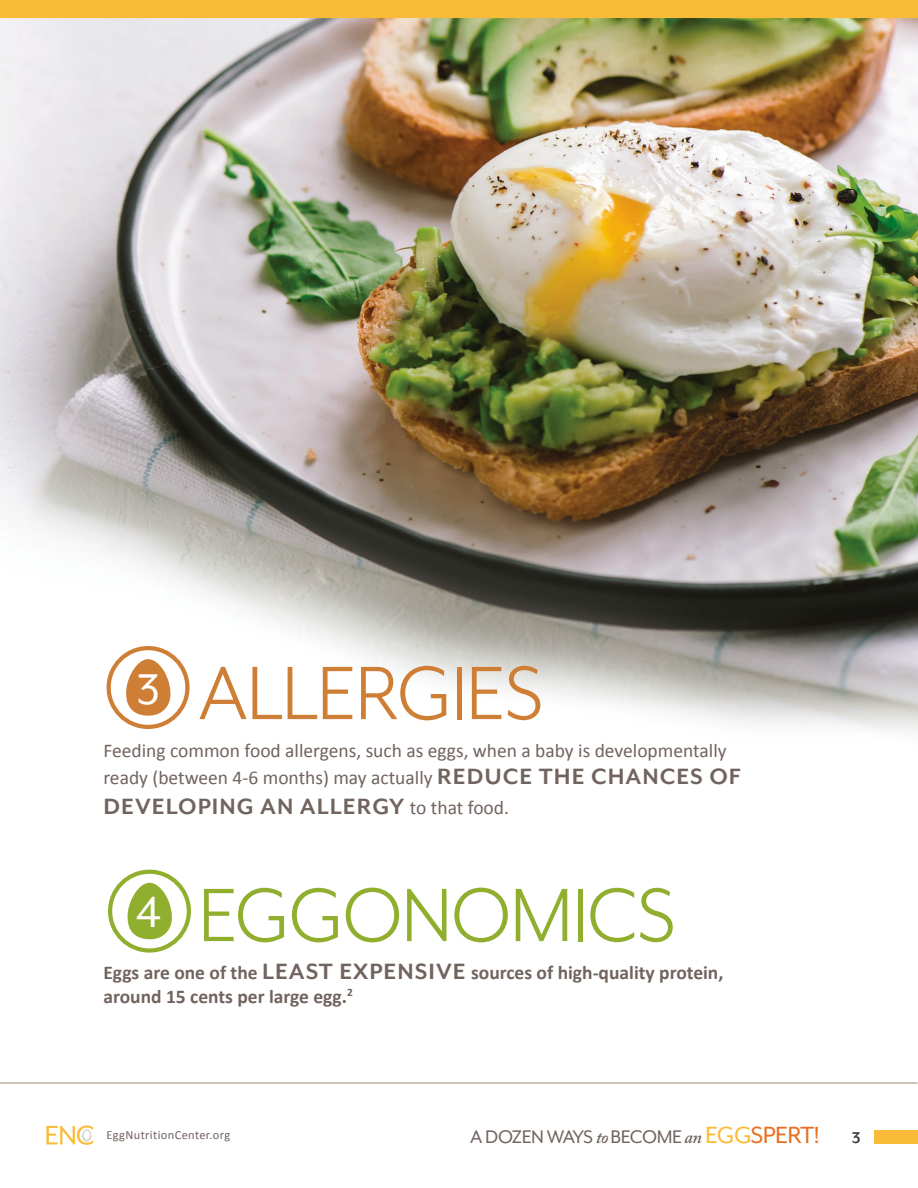
<style>
.page{position:relative;width:918px;height:1188px;background:#fff}
.page>*{position:absolute;margin:0;border:0;box-sizing:border-box;transform-origin:0 0}
.t1{font:87px "Mr Eaves Mod OT";letter-spacing:-.02em;color:#91af2e}
.t2{font:87px "Mr Eaves Mod OT";letter-spacing:-.02em;color:#cf7e35}
.t3{font:49.5px "Mr Eaves Mod OT";color:#fff}
.t4{font:700 25.5px "Mr Eaves Mod OT";letter-spacing:.04em;color:#71635e}
.t5{font:21px "Mr Eaves Mod OT";letter-spacing:-.025em;color:#71635e}
.t6{font:19.5px/27px "Calibri";color:#71635e}
.t7{font:700 19.5px/24px "Calibri";color:#71635e}
.t8{font:12.45px "Calibri";letter-spacing:.03em;color:#71635e}
.s1{font-family:"Mr Eaves Mod OT";font-weight:700;font-size:25.5px}
.s2{font-family:"Calibri";font-weight:400;font-size:19.5px}
.s3{font-family:"Mr Eaves Mod OT";font-size:25.5px}
.s4{font-family:"Adobe Caslon Pro";font-weight:600;font-style:italic;font-size:18px}
.s5{font-size:27px;color:#fabc38}
.s6{font-size:27px;color:#e96f21}
.s7{font-weight:700;font-size:18px;color:#414141}
</style>
<div class="page">
<img style="left:0;top:18px;width:918px;height:1065px">
<div style="left:874px;top:1130px;width:44px;height:14px;background:#fabc38"></div>
<svg style="left:46px;top:1125px;width:47px;height:20px"></svg>
<hr style="left:0;top:1083px;width:918px;height:1px;background:#a38a6e">
<div style="left:0;top:0;width:918px;height:18px;background:#fabc38"></div>
<svg style="left:126px;top:659px;width:44px;height:57px"></svg>
<div style="left:107px;top:646px;width:83px;height:83px;border:4px solid #cf7e35;border-radius:50%"></div>
<svg style="left:128px;top:883px;width:44px;height:56px"></svg>
<div style="left:108px;top:870px;width:83px;height:83px;border:4px solid #91af2e;border-radius:50%"></div>
<h1 class="t2" style="left:198px;top:646px;width:347px">ALLERGIES</h1>
<p class="t6" style="left:103px;top:736px;width:639px">Feeding common food allergens, such as eggs, when a baby is developmentally ready (between 4-6 months) may actually <span class="s1">REDUCE THE CHANCES OF</span></p>
<h3 class="t4" style="left:103px;top:792px;width:407px">DEVELOPING AN ALLERGY <span class="s2">to that food.</span></h3>
<h2 class="t3" style="left:136px;top:662px;width:25px">3</h2>
<h1 class="t1" style="left:198px;top:868px;width:480px">EGGONOMICS</h1>
<p class="t7" style="left:103px;top:959px;width:622px">Eggs are one of the <span class="s3">LEAST EXPENSIVE</span> sources of high-quality protein, around 15 cents per large egg.<sup>2</sup></p>
<h2 class="t3" style="left:135px;top:886px;width:27px">4</h2>
<p class="t8" style="left:107px;top:1127px;width:125px">EggNutritionCenter.org</p>
<p class="t5" style="left:470px;top:1126px;width:392px">A DOZEN WAYS <span class="s4">to</span>BECOME <span class="s4">an</span> <span class="s5">EGG</span><span class="s6">SPERT!</span> <span class="s7">3</span></p>
</div>
